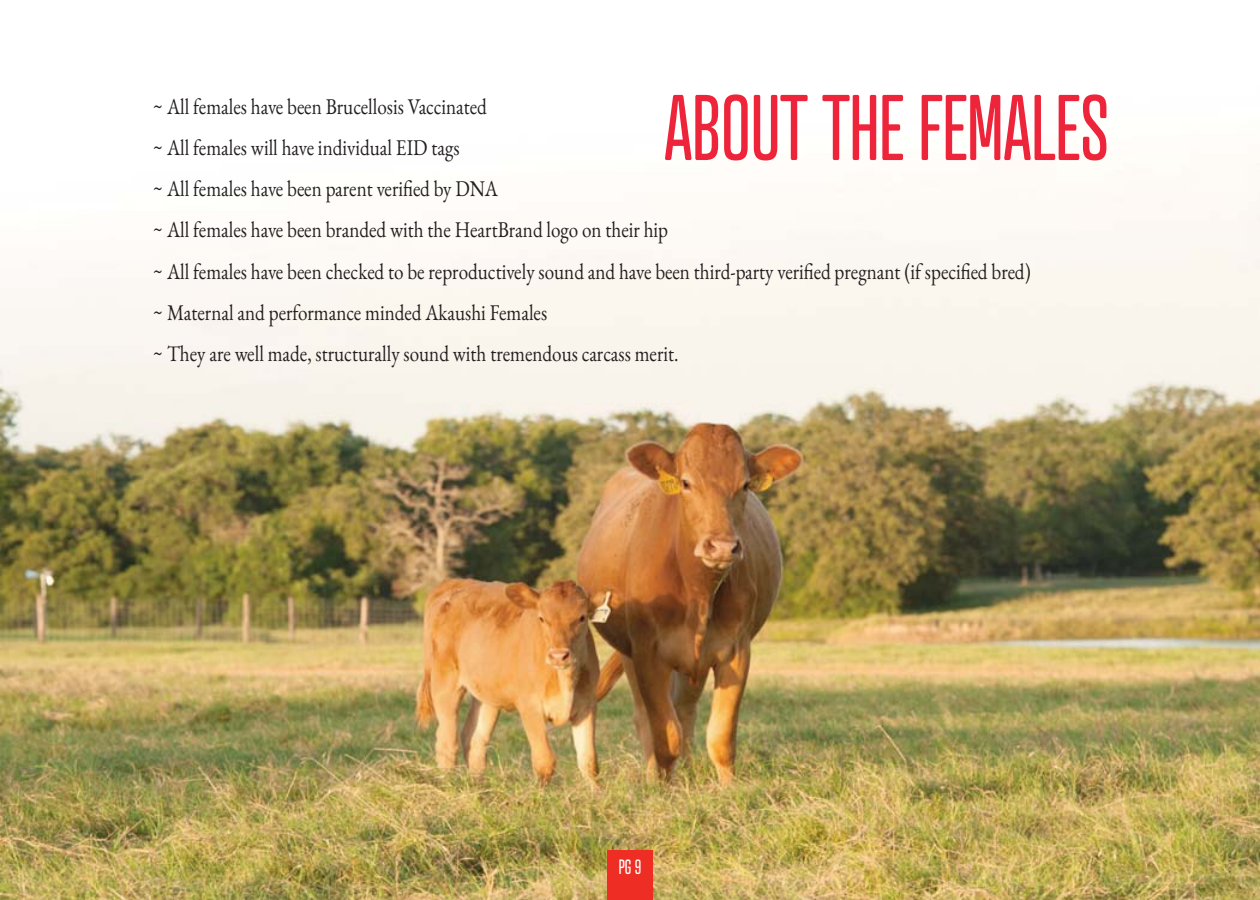
<style>
.page{position:relative;width:1260px;height:900px;background:#fff}
.page>*{position:absolute;margin:0;border:0;box-sizing:border-box;transform-origin:0 0}
.t1{font:90px "Atrament";color:#ee243a;scale:.85 1}
.t2{font:22.5px/41.2px "EB Garamond";color:#231f20;scale:.85 1}
.t3{font:20px "Atrament";color:#fff;scale:.85 1}
</style>
<div class="page">
<img style="left:0;top:163px;width:1260px;height:737px">
<div style="left:607px;top:850px;width:46px;height:50px;background:#ee2d24"></div>
<h1 class="t1" style="left:664px;top:85px;width:525px">ABOUT THE FEMALES</h1>
<p class="t2" style="left:153px;top:88px;width:1034px">~ All females have been Brucellosis Vaccinated<br>~ All females will have individual EID tags<br>~ All females have been parent verified by DNA<br>~ All females have been branded with the HeartBrand logo on their hip<br>~ All females have been checked to be reproductively sound and have been third-party verified pregnant (if specified bred) ~ Maternal and performance minded Akaushi Females<br>~ They are well made, structurally sound with tremendous carcass merit.</p>
<p class="t3" style="left:619px;top:857px;width:28px">PG 9</p>
</div>
